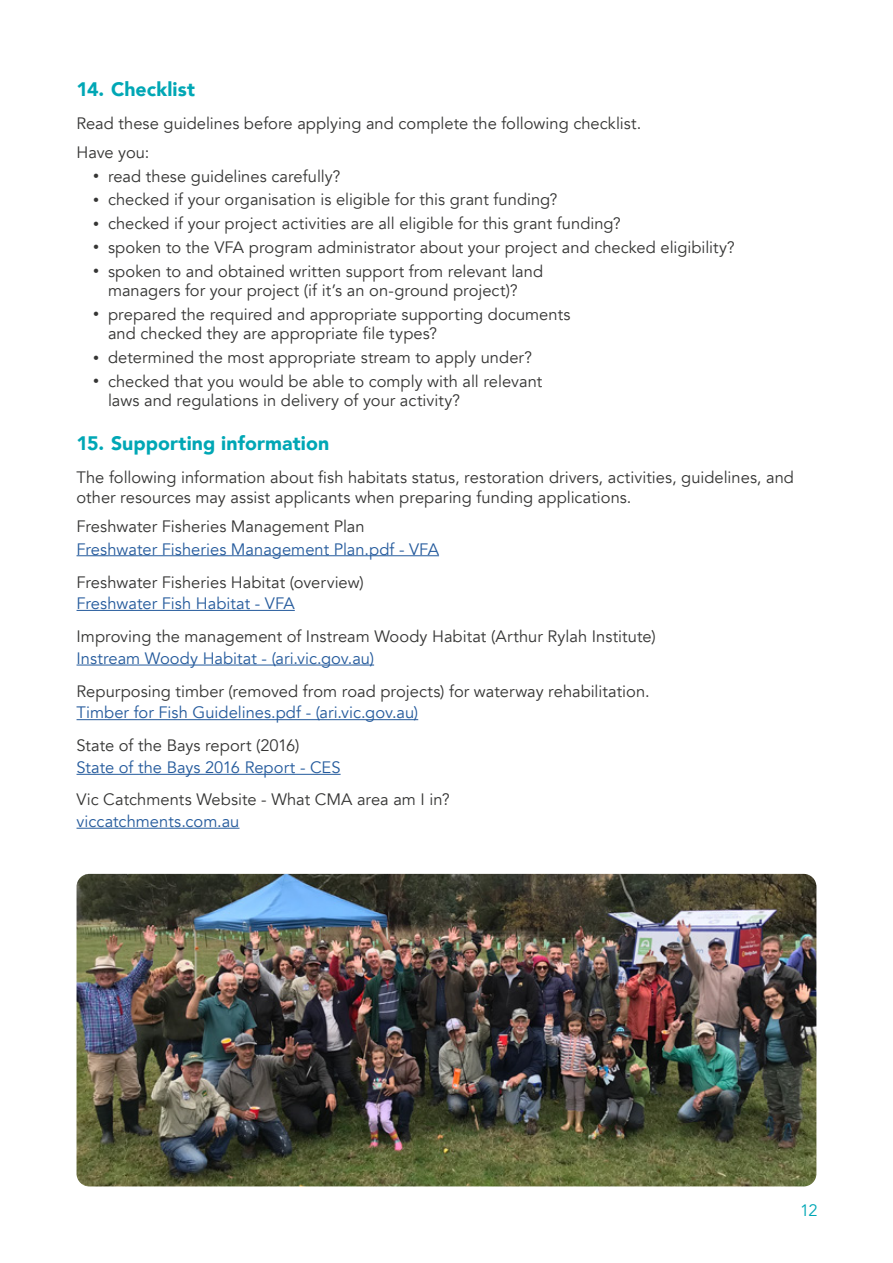
<style>
.page{position:relative;width:893px;height:1263px;background:#fff}
.page>*{position:absolute;margin:0;border:0;box-sizing:border-box;transform-origin:0 0}
.t1{font:900 19.5px "Avenir";letter-spacing:.005em;color:#00a7b5}
.t2{font:16.5px/19.5px "Avenir";color:#353534}
.t3{font:16.5px "Avenir";color:#245a9c}
.t4{font:16.5px "Avenir";color:#00a7b5}
.s1{font-size:12px}
</style>
<div class="page">
<hr style="left:77px;top:555px;width:362px;height:1px;background:#245a9c">
<hr style="left:77px;top:610px;width:218px;height:1px;background:#245a9c">
<hr style="left:77px;top:665px;width:297px;height:1px;background:#245a9c">
<hr style="left:77px;top:719px;width:341px;height:1px;background:#245a9c">
<hr style="left:77px;top:774px;width:264px;height:1px;background:#245a9c">
<hr style="left:77px;top:828px;width:162px;height:1px;background:#245a9c">
<img style="left:77px;top:874px;width:739px;height:312px">
<p class="t1" style="left:77px;top:73px;width:120px">14. Checklist</p>
<p class="t2" style="left:77px;top:109px;width:566px;line-height:28.8px">Read these guidelines before applying and complete the following checklist.<br>Have you:</p>
<p class="t2" style="left:93px;top:166px;width:249px"><span class="s1">•</span> read these guidelines carefully?</p>
<p class="t2" style="left:93px;top:190px;width:466px"><span class="s1">•</span> checked if your organisation is eligible for this grant funding?</p>
<p class="t2" style="left:93px;top:214px;width:529px"><span class="s1">•</span> checked if your project activities are all eligible for this grant funding?</p>
<p class="t2" style="left:93px;top:238px;width:643px"><span class="s1">•</span> spoken to the VFA program administrator about your project and checked eligibility?</p>
<p class="t2" style="left:108px;top:261px;width:437px;text-indent:-15px"><span class="s1">•</span> spoken to and obtained written support from relevant land managers for your project (if it’s an on-ground project)?</p>
<p class="t2" style="left:108px;top:305px;width:464px;text-indent:-15px"><span class="s1">•</span> prepared the required and appropriate supporting documents and checked they are appropriate file types?</p>
<p class="t2" style="left:93px;top:348px;width:440px"><span class="s1">•</span> determined the most appropriate stream to apply under?</p>
<p class="t2" style="left:108px;top:372px;width:436px;text-indent:-15px"><span class="s1">•</span> checked that you would be able to comply with all relevant laws and regulations in delivery of your activity?</p>
<p class="t1" style="left:77px;top:427px;width:254px">15. Supporting information</p>
<p class="t2" style="left:77px;top:468px;width:719px;line-height:20.2px">The following information about fish habitats status, restoration drivers, activities, guidelines, and other resources may assist applicants when preparing funding applications.</p>
<p class="t2" style="left:77px;top:517px;width:290px">Freshwater Fisheries Management Plan</p>
<p class="t3" style="left:77px;top:539px;width:364px">Freshwater Fisheries Management Plan.pdf - VFA</p>
<p class="t2" style="left:77px;top:572px;width:289px">Freshwater Fisheries Habitat (overview)</p>
<p class="t3" style="left:77px;top:594px;width:220px">Freshwater Fish Habitat - VFA</p>
<p class="t2" style="left:77px;top:627px;width:581px">Improving the management of Instream Woody Habitat (Arthur Rylah Institute)</p>
<p class="t3" style="left:77px;top:648px;width:299px">Instream Woody Habitat - (ari.vic.gov.au)</p>
<p class="t2" style="left:77px;top:682px;width:575px">Repurposing timber (removed from road projects) for waterway rehabilitation.</p>
<p class="t3" style="left:77px;top:703px;width:343px">Timber for Fish Guidelines.pdf - (ari.vic.gov.au)</p>
<p class="t2" style="left:77px;top:736px;width:224px">State of the Bays report (2016)</p>
<p class="t3" style="left:77px;top:757px;width:266px">State of the Bays 2016 Report - CES</p>
<p class="t2" style="left:77px;top:790px;width:375px">Vic Catchments Website - What CMA area am I in?</p>
<p class="t3" style="left:77px;top:811px;width:164px">viccatchments.com.au</p>
<p class="t4" style="left:800px;top:1200px;width:19px">12</p>
</div>
